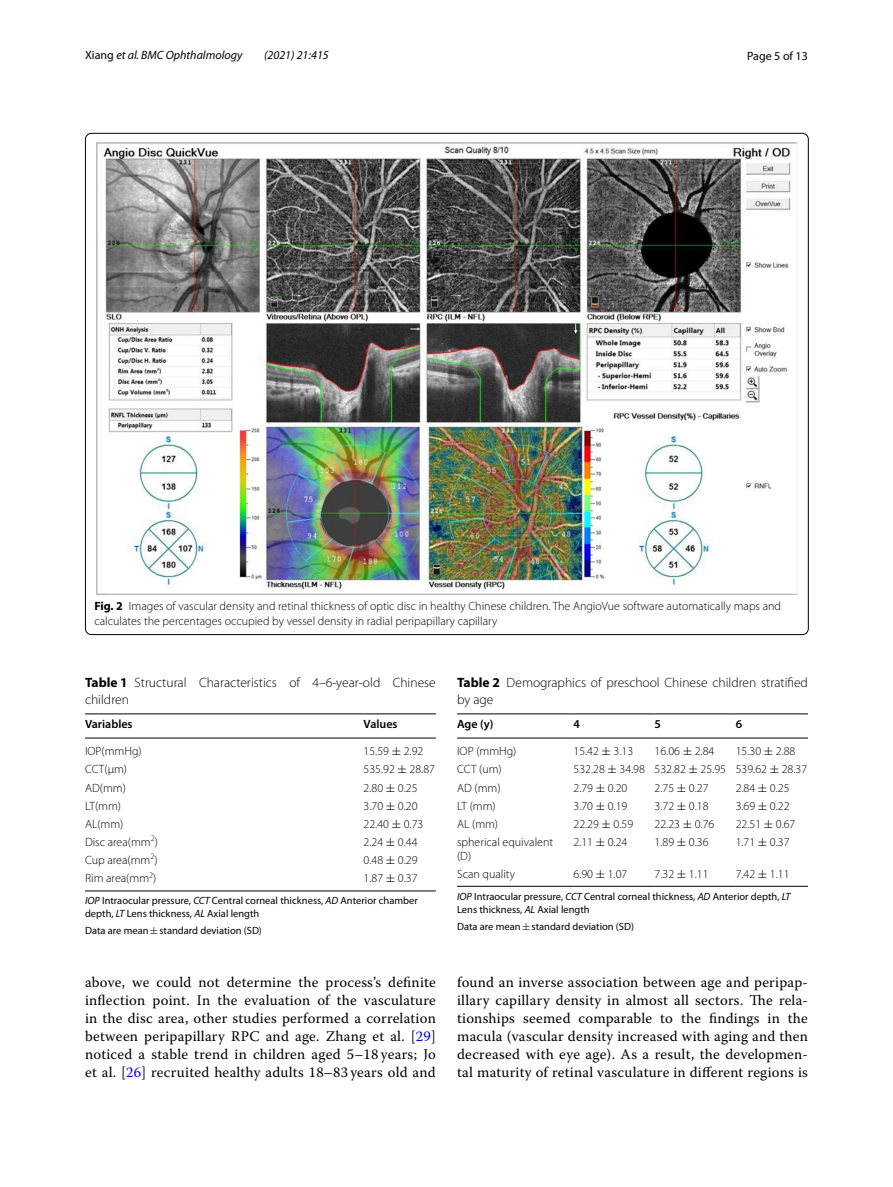
<style>
.page{position:relative;width:893px;height:1187px;background:#fff}
.page>*{position:absolute;margin:0;border:0;box-sizing:border-box;transform-origin:0 0}
.t1{font:14.7px/18px "Warnock Pro";letter-spacing:.015em;color:#000;text-align:justify}
.t2{font:300 13.5px/16.5px "Myriad Pro";color:#000}
.t3{font:300 12px/15px "Myriad Pro";color:#000}
.t4{font:italic 12px "Myriad Pro";color:#000}
.t5{font:600 12px "Myriad Pro";color:#000}
.t6{font:12px "Myriad Pro";color:#000}
.t7{font:10.5px/12.8px "Myriad Pro";color:#000}
.s1{font-style:normal}
.s2{font-weight:700}
.s3{font-family:"MTSY";font-weight:400}
.s4{font-style:italic}
.s5{font-family:"MTSY"}
.s6{color:#00f}
</style>
<div class="page">
<img style="left:97px;top:142px;width:700px;height:452px">
<hr style="left:85px;top:713px;width:279px;height:1px;background:#000">
<hr style="left:85px;top:737px;width:279px;height:1px;background:#000">
<hr style="left:364px;top:713px;width:72px;height:1px;background:#000">
<hr style="left:364px;top:737px;width:72px;height:1px;background:#000">
<hr style="left:85px;top:890px;width:279px;height:1px;background:#000">
<hr style="left:364px;top:890px;width:72px;height:1px;background:#000">
<hr style="left:457px;top:713px;width:116px;height:1px;background:#000">
<hr style="left:457px;top:737px;width:116px;height:1px;background:#000">
<hr style="left:573px;top:713px;width:82px;height:1px;background:#000">
<hr style="left:573px;top:737px;width:82px;height:1px;background:#000">
<hr style="left:655px;top:713px;width:81px;height:1px;background:#000">
<hr style="left:655px;top:737px;width:81px;height:1px;background:#000">
<hr style="left:736px;top:713px;width:72px;height:1px;background:#000">
<hr style="left:736px;top:737px;width:72px;height:1px;background:#000">
<hr style="left:457px;top:886px;width:116px;height:1px;background:#000">
<hr style="left:573px;top:886px;width:82px;height:1px;background:#000">
<hr style="left:655px;top:886px;width:81px;height:1px;background:#000">
<hr style="left:736px;top:886px;width:72px;height:1px;background:#000">
<p class="t4" style="left:85px;top:48px;width:159px"><span class="s1">Xiang</span> et al. BMC Ophthalmology</p>
<p class="t4" style="left:264px;top:48px;width:66px">(2021) 21:415</p>
<p class="t6" style="left:747px;top:48px;width:62px">Page 5 of 13</p>
<p class="t3" style="left:94px;top:598px;width:688px"><span class="s2">Fig. 2</span> Images of vascular density and retinal thickness of optic disc in healthy Chinese children. The AngioVue software automatically maps and calculates the percentages occupied by vessel density in radial peripapillary capillary</p>
<p class="t2" style="left:85px;top:675px;width:352px"><span class="s2">Table 1</span> Structural Characteristics of 4–6-year-old Chinese children</p>
<p class="t2" style="left:457px;top:675px;width:352px"><span class="s2">Table 2</span> Demographics of preschool Chinese children stratified by age</p>
<p class="t5" style="left:85px;top:716px;width:49px">Variables</p>
<p class="t5" style="left:364px;top:716px;width:35px">Values</p>
<p class="t3" style="left:85px;top:743px;width:58px">IOP(mmHg)</p>
<p class="t3" style="left:364px;top:743px;width:61px">15.59 <span class="s3">±</span> 2.92</p>
<p class="t3" style="left:85px;top:762px;width:44px">CCT(μm)</p>
<p class="t3" style="left:364px;top:762px;width:73px">535.92 <span class="s3">±</span> 28.87</p>
<p class="t3" style="left:85px;top:780px;width:42px">AD(mm)</p>
<p class="t3" style="left:364px;top:780px;width:55px">2.80 <span class="s3">±</span> 0.25</p>
<p class="t3" style="left:85px;top:798px;width:38px">LT(mm)</p>
<p class="t3" style="left:364px;top:798px;width:55px">3.70 <span class="s3">±</span> 0.20</p>
<p class="t3" style="left:85px;top:816px;width:40px">AL(mm)</p>
<p class="t3" style="left:364px;top:816px;width:61px">22.40 <span class="s3">±</span> 0.73</p>
<p class="t3" style="left:85px;top:834px;width:74px">Disc area(mm<sup>2</sup>)</p>
<p class="t3" style="left:364px;top:834px;width:55px">2.24 <span class="s3">±</span> 0.44</p>
<p class="t3" style="left:85px;top:852px;width:74px">Cup area(mm<sup>2</sup>)</p>
<p class="t3" style="left:364px;top:852px;width:55px">0.48 <span class="s3">±</span> 0.29</p>
<p class="t3" style="left:85px;top:871px;width:73px">Rim area(mm<sup>2</sup>)</p>
<p class="t3" style="left:364px;top:871px;width:55px">1.87 <span class="s3">±</span> 0.37</p>
<p class="t5" style="left:457px;top:716px;width:38px">Age (y)</p>
<p class="t5" style="left:573px;top:716px;width:8px">4</p>
<p class="t5" style="left:655px;top:716px;width:8px">5</p>
<p class="t5" style="left:736px;top:716px;width:8px">6</p>
<p class="t3" style="left:457px;top:743px;width:61px">IOP (mmHg)</p>
<p class="t3" style="left:573px;top:743px;width:61px">15.42 <span class="s3">±</span> 3.13</p>
<p class="t3" style="left:655px;top:743px;width:61px">16.06 <span class="s3">±</span> 2.84</p>
<p class="t3" style="left:736px;top:743px;width:61px">15.30 <span class="s3">±</span> 2.88</p>
<p class="t3" style="left:457px;top:762px;width:46px">CCT (um)</p>
<p class="t3" style="left:573px;top:762px;width:235px">532.28 <span class="s3">±</span> 34.98 532.82 <span class="s3">±</span> 25.95 539.62 <span class="s3">±</span> 28.37</p>
<p class="t3" style="left:457px;top:780px;width:45px">AD (mm)</p>
<p class="t3" style="left:573px;top:780px;width:55px">2.79 <span class="s3">±</span> 0.20</p>
<p class="t3" style="left:655px;top:780px;width:55px">2.75 <span class="s3">±</span> 0.27</p>
<p class="t3" style="left:736px;top:780px;width:55px">2.84 <span class="s3">±</span> 0.25</p>
<p class="t3" style="left:457px;top:798px;width:40px">LT (mm)</p>
<p class="t3" style="left:573px;top:798px;width:55px">3.70 <span class="s3">±</span> 0.19</p>
<p class="t3" style="left:655px;top:798px;width:55px">3.72 <span class="s3">±</span> 0.18</p>
<p class="t3" style="left:736px;top:798px;width:55px">3.69 <span class="s3">±</span> 0.22</p>
<p class="t3" style="left:457px;top:816px;width:43px">AL (mm)</p>
<p class="t3" style="left:573px;top:816px;width:61px">22.29 <span class="s3">±</span> 0.59</p>
<p class="t3" style="left:655px;top:816px;width:61px">22.23 <span class="s3">±</span> 0.76</p>
<p class="t3" style="left:736px;top:816px;width:61px">22.51 <span class="s3">±</span> 0.67</p>
<p class="t3" style="left:457px;top:835px;width:98px;line-height:13.5px">spherical equivalent (D)</p>
<p class="t3" style="left:573px;top:834px;width:55px">2.11 <span class="s3">±</span> 0.24</p>
<p class="t3" style="left:655px;top:834px;width:55px">1.89 <span class="s3">±</span> 0.36</p>
<p class="t3" style="left:736px;top:834px;width:55px">1.71 <span class="s3">±</span> 0.37</p>
<p class="t3" style="left:457px;top:866px;width:59px">Scan quality</p>
<p class="t3" style="left:573px;top:866px;width:55px">6.90 <span class="s3">±</span> 1.07</p>
<p class="t3" style="left:655px;top:866px;width:55px">7.32 <span class="s3">±</span> 1.11</p>
<p class="t3" style="left:736px;top:866px;width:55px">7.42 <span class="s3">±</span> 1.11</p>
<p class="t7" style="left:85px;top:894px;width:334px"><span class="s4">IOP</span> Intraocular pressure, <span class="s4">CCT</span> Central corneal thickness, <span class="s4">AD</span> Anterior chamber depth, <span class="s4">LT</span> Lens thickness, <span class="s4">AL</span> Axial length</p>
<p class="t7" style="left:85px;top:923px;width:178px">Data are mean<span class="s5">±</span>standard deviation (SD)</p>
<p class="t7" style="left:457px;top:889px;width:335px"><span class="s4">IOP</span> Intraocular pressure, <span class="s4">CCT</span> Central corneal thickness, <span class="s4">AD</span> Anterior depth, <span class="s4">LT<br></span>Lens thickness, <span class="s4">AL</span> Axial length</p>
<p class="t7" style="left:457px;top:919px;width:178px">Data are mean<span class="s5">±</span>standard deviation (SD)</p>
<p class="t1" style="left:85px;top:972px;width:352px">above, we could not determine the process’s definite inflection point. In the evaluation of the vasculature in the disc area, other studies performed a correlation between peripapillary RPC and age. Zhang et al. [<span class="s6">29</span>] noticed a stable trend in children aged 5–18 years; Jo et al. [<span class="s6">26</span>] recruited healthy adults 18–83 years old and</p>
<p class="t1" style="left:457px;top:972px;width:352px">found an inverse association between age and peripap&shy;illary capillary density in almost all sectors. The rela&shy;tionships seemed comparable to the findings in the macula (vascular density increased with aging and then decreased with eye age). As a result, the developmen&shy;tal maturity of retinal vasculature in different regions is</p>
</div>
